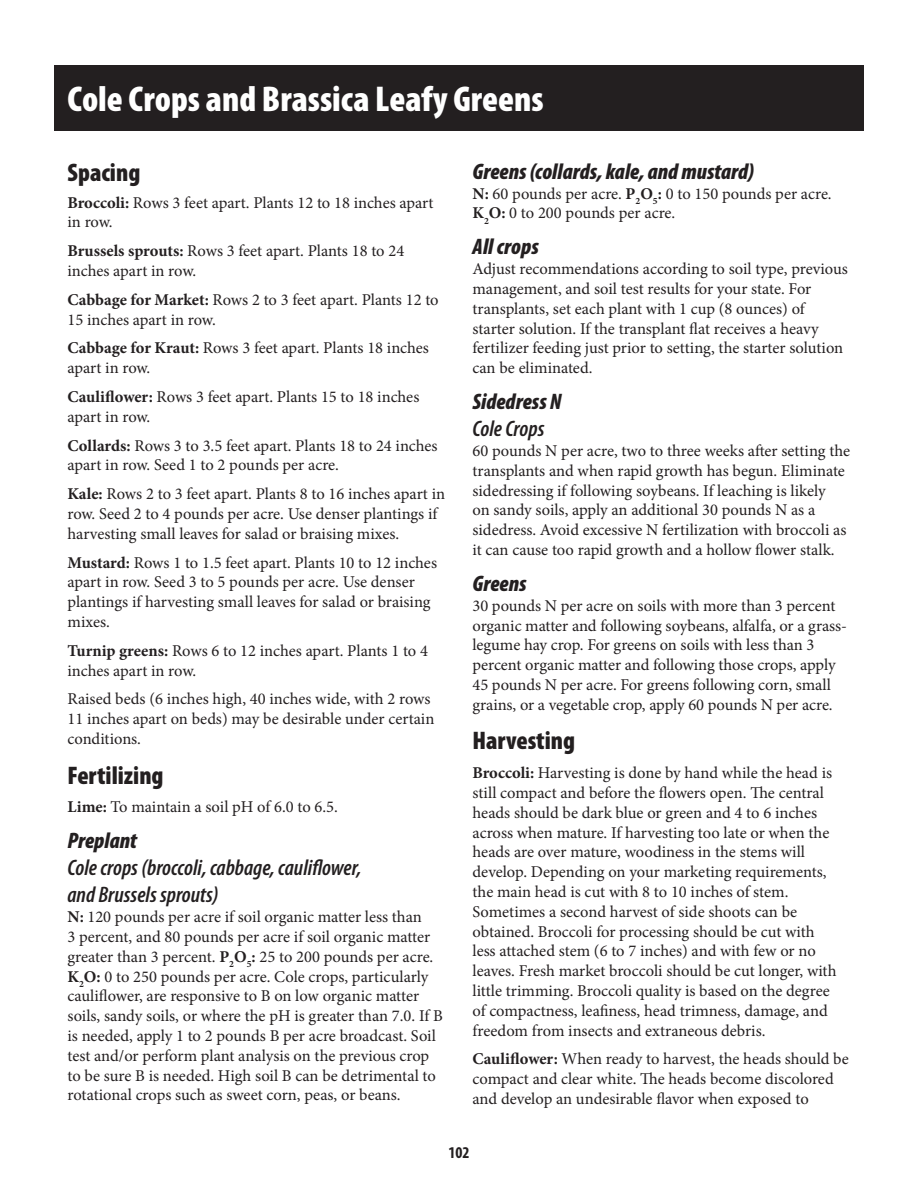
<style>
.page{position:relative;width:918px;height:1188px;background:#fff}
.page>*{position:absolute;margin:0;border:0;box-sizing:border-box;transform-origin:0 0}
.CHAPTER_HEADING{font:900 condensed 36px "Myriad Pro";color:#fff}
.HEADING_2{font:900 condensed 25.5px "Myriad Pro";color:#231f20}
.CHAPTER_HEADING-2{font:900 condensed 25.5px "Myriad Pro";color:#231f20}
.HEADING_4{font:italic 600 condensed 22.5px/27px "Myriad Pro";color:#231f20}
.HEADING_3{font:italic 900 condensed 22.5px "Myriad Pro";color:#231f20}
.Body_Text{font:16.5px/19.8px "Minion Pro";letter-spacing:-.005em;color:#231f20}
.t1{font:700 condensed 16.5px "Myriad Pro";color:#231f20}
.s1{font-weight:700}
</style>
<div class="page">
<div style="left:54px;top:65px;width:810px;height:66px;background:#231f20"></div>
<p class="CHAPTER_HEADING" style="left:68px;top:76px;width:478px">Cole Crops and Brassica Leafy Greens</p>
<p class="CHAPTER_HEADING-2" style="left:68px;top:156px;width:74px">Spacing</p>
<p class="Body_Text" style="left:68px;top:193px;width:368px"><span class="s1">Broccoli:</span> Rows 3 feet apart. Plants 12 to 18 inches apart in row.</p>
<p class="Body_Text" style="left:68px;top:241px;width:338px"><span class="s1">Brussels sprouts:</span> Rows 3 feet apart. Plants 18 to 24 inches apart in row.</p>
<p class="Body_Text" style="left:68px;top:290px;width:373px"><span class="s1">Cabbage for Market:</span> Rows 2 to 3 feet apart. Plants 12 to<br>15 inches apart in row.</p>
<p class="Body_Text" style="left:68px;top:338px;width:363px"><span class="s1">Cabbage for Kraut:</span> Rows 3 feet apart. Plants 18 inches apart in row.</p>
<p class="Body_Text" style="left:68px;top:387px;width:353px"><span class="s1">Cauliflower:</span> Rows 3 feet apart. Plants 15 to 18 inches apart in row.</p>
<p class="Body_Text" style="left:68px;top:436px;width:372px"><span class="s1">Collards:</span> Rows 3 to 3.5 feet apart. Plants 18 to 24 inches apart in row. Seed 1 to 2 pounds per acre.</p>
<p class="Body_Text" style="left:68px;top:484px;width:379px"><span class="s1">Kale:</span> Rows 2 to 3 feet apart. Plants 8 to 16 inches apart in row. Seed 2 to 4 pounds per acre. Use denser plantings if harvesting small leaves for salad or braising mixes.</p>
<p class="Body_Text" style="left:68px;top:553px;width:371px"><span class="s1">Mustard:</span> Rows 1 to 1.5 feet apart. Plants 10 to 12 inches apart in row. Seed 3 to 5 pounds per acre. Use denser plantings if harvesting small leaves for salad or braising mixes.</p>
<p class="Body_Text" style="left:68px;top:641px;width:362px"><span class="s1">Turnip greens:</span> Rows 6 to 12 inches apart. Plants 1 to 4 inches apart in row.</p>
<p class="Body_Text" style="left:68px;top:689px;width:368px">Raised beds (6 inches high, 40 inches wide, with 2 rows<br>11 inches apart on beds) may be desirable under certain conditions.</p>
<p class="HEADING_2" style="left:68px;top:759px;width:98px">Fertilizing</p>
<p class="Body_Text" style="left:68px;top:797px;width:272px"><span class="s1">Lime:</span> To maintain a soil pH of 6.0 to 6.5.</p>
<p class="HEADING_3" style="left:68px;top:827px;width:71px">Preplant</p>
<p class="HEADING_4" style="left:68px;top:855px;width:296px">Cole crops (broccoli, cabbage, cauliflower, and Brussels sprouts)</p>
<p class="Body_Text" style="left:68px;top:907px;width:377px"><span class="s1">N:</span> 120 pounds per acre if soil organic matter less than<br>3 percent, and 80 pounds per acre if soil organic matter greater than 3 percent. <span class="s1">P</span><sub>2</sub><span class="s1">O</span><sub>5</sub><span class="s1">:</span> 25 to 200 pounds per acre.<br><span class="s1">K</span><sub>2</sub><span class="s1">O:</span> 0 to 250 pounds per acre. Cole crops, particularly cauliflower, are responsive to B on low organic matter soils, sandy soils, or where the pH is greater than 7.0. If B is needed, apply 1 to 2 pounds B per acre broadcast. Soil test and/or perform plant analysis on the previous crop to be sure B is needed. High soil B can be detrimental to rotational crops such as sweet corn, peas, or beans.</p>
<p class="HEADING_3" style="left:472px;top:157px;width:283px">Greens (collards, kale, and mustard)</p>
<p class="Body_Text" style="left:472px;top:184px;width:361px"><span class="s1">N:</span> 60 pounds per acre. <span class="s1">P</span><sub>2</sub><span class="s1">O</span><sub>5</sub><span class="s1">:</span> 0 to 150 pounds per acre.<br><span class="s1">K</span><sub>2</sub><span class="s1">O:</span> 0 to 200 pounds per acre.</p>
<p class="HEADING_3" style="left:472px;top:233px;width:68px">All crops</p>
<p class="Body_Text" style="left:472px;top:259px;width:377px">Adjust recommendations according to soil type, previous management, and soil test results for your state. For transplants, set each plant with 1 cup (8 ounces) of starter solution. If the transplant flat receives a heavy fertilizer feeding just prior to setting, the starter solution can be eliminated.</p>
<p class="HEADING_3" style="left:472px;top:387px;width:91px">Sidedress N</p>
<p class="HEADING_4" style="left:472px;top:416px;width:73px">Cole Crops</p>
<p class="Body_Text" style="left:472px;top:441px;width:379px">60 pounds N per acre, two to three weeks after setting the transplants and when rapid growth has begun. Eliminate sidedressing if following soybeans. If leaching is likely<br>on sandy soils, apply an additional 30 pounds N as a sidedress. Avoid excessive N fertilization with broccoli as it can cause too rapid growth and a hollow flower stalk.</p>
<p class="HEADING_3" style="left:472px;top:569px;width:56px">Greens</p>
<p class="Body_Text" style="left:472px;top:596px;width:376px">30 pounds N per acre on soils with more than 3 percent organic matter and following soybeans, alfalfa, or a grass&shy;legume hay crop. For greens on soils with less than 3 percent organic matter and following those crops, apply 45 pounds N per acre. For greens following corn, small grains, or a vegetable crop, apply 60 pounds N per acre.</p>
<p class="HEADING_2" style="left:472px;top:725px;width:104px">Harvesting</p>
<p class="Body_Text" style="left:472px;top:763px;width:366px"><span class="s1">Broccoli:</span> Harvesting is done by hand while the head is still compact and before the flowers open. The central heads should be dark blue or green and 4 to 6 inches across when mature. If harvesting too late or when the heads are over mature, woodiness in the stems will develop. Depending on your marketing requirements, the main head is cut with 8 to 10 inches of stem.<br>Sometimes a second harvest of side shoots can be obtained. Broccoli for processing should be cut with less attached stem (6 to 7 inches) and with few or no leaves. Fresh market broccoli should be cut longer, with little trimming. Broccoli quality is based on the degree of compactness, leafiness, head trimness, damage, and freedom from insects and extraneous debris.</p>
<p class="Body_Text" style="left:472px;top:1049px;width:378px"><span class="s1">Cauliflower:</span> When ready to harvest, the heads should be compact and clear white. The heads become discolored and develop an undesirable flavor when exposed to</p>
<p class="t1" style="left:448px;top:1143px;width:23px">102</p>
</div>
